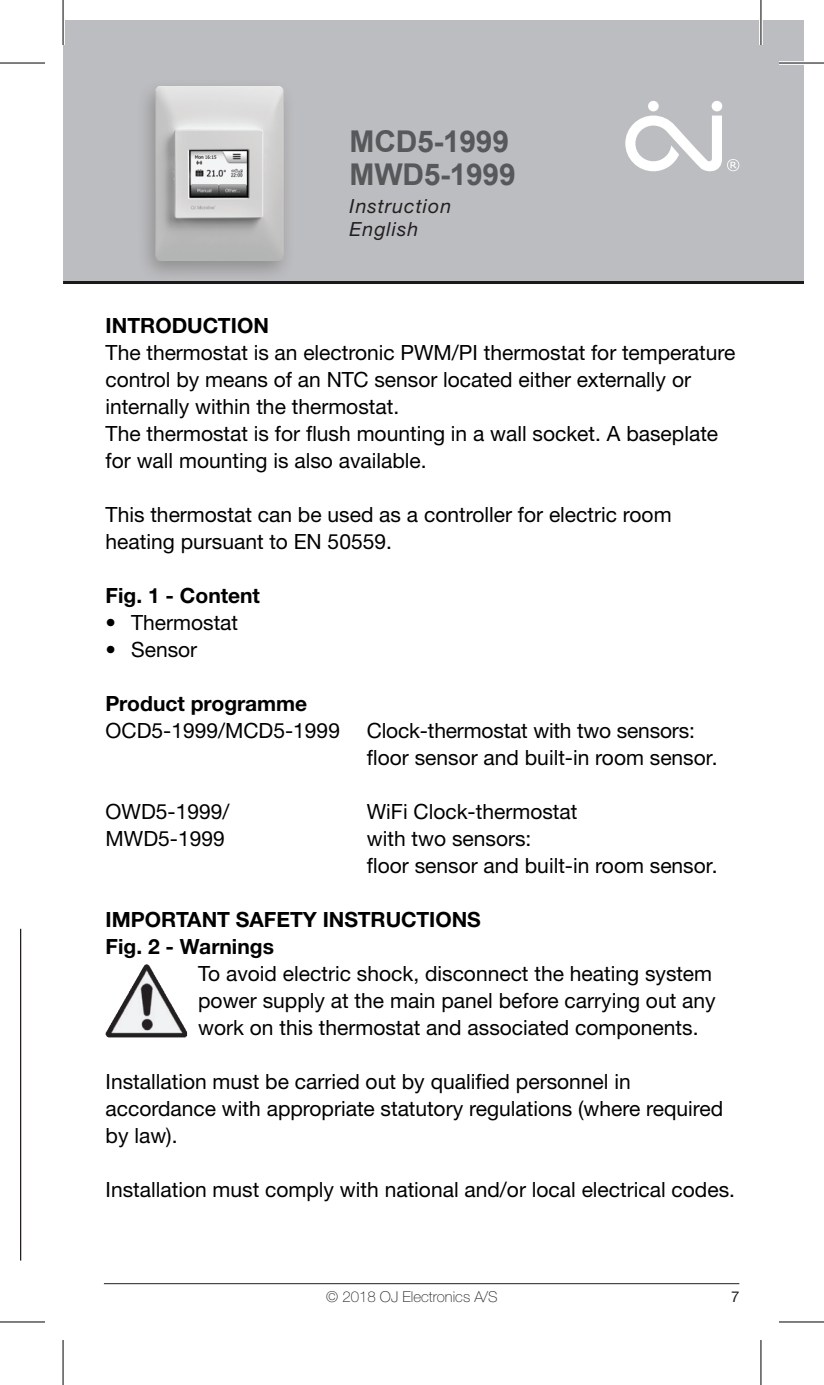
<style>
.page{position:relative;width:824px;height:1385px;background:#fff}
.page>*{position:absolute;margin:0;border:0;box-sizing:border-box;transform-origin:0 0}
.t1{font:700 30px/33px "Arial";letter-spacing:-.01em;color:#57585a}
.t2{font:21px/27px "Helvetica Neue LTW1 G";color:#000}
.t3{font:700 21px/27px "Helvetica Neue LTW1 G";color:#000}
.t4{font:italic 19.5px/23.4px "Helvetica Neue LTW1 G";letter-spacing:.05em;color:#231f20}
.t5{font:100 15px "Helvetica Neue LTW1 G";color:#231f20}
.t6{font:15px "Helvetica Neue LTW1 G";color:#231f20}
</style>
<div class="page">
<div style="left:63px;top:20px;width:740px;height:261px;background:#bcbdc0"></div>
<hr style="left:63px;top:281px;width:740px;height:3px;background:#1a1a18">
<hr style="left:104px;top:1283px;width:635px;height:1px;background:#231f20">
<div style="left:711px;top:101px;width:11px;height:10px;background:#fff;border-radius:50%"></div>
<div style="left:648px;top:101px;width:10px;height:10px;background:#fff;border-radius:50%"></div>
<svg style="left:625px;top:116px;width:114px;height:55px"></svg>
<div style="left:135px;top:78px;width:160px;height:206px;background:#231f20;opacity:.3"></div>
<img style="left:155px;top:86px;width:128px;height:175px">
<img style="left:106px;top:964px;width:81px;height:73px">
<svg style="left:20px;top:929px;width:1px;height:331px"></svg>
<hr style="left:778px;top:61px;width:45px;height:4px;background:#f8f8f8">
<hr style="left:61px;top:0;width:4px;height:45px;background:#fff">
<svg style="left:759px;top:0;width:3px;height:45px"></svg>
<svg style="left:761px;top:1340px;width:1px;height:45px"></svg>
<hr style="left:0;top:62px;width:45px;height:2px;background:#000">
<hr style="left:778px;top:62px;width:45px;height:2px;background:#000">
<hr style="left:0;top:1321px;width:45px;height:1px;background:#000">
<hr style="left:778px;top:1321px;width:45px;height:1px;background:#000">
<hr style="left:62px;top:0;width:2px;height:45px;background:#000">
<hr style="left:62px;top:1340px;width:2px;height:45px;background:#000">
<hr style="left:760px;top:0;width:1px;height:45px;background:#000">
<hr style="left:760px;top:1340px;width:1px;height:45px;background:#000">
<h1 class="t1" style="left:349px;top:126px;width:167px">MCD5-1999<br>MWD5-1999</h1>
<p class="t4" style="left:349px;top:194px;width:103px">Instruction<br>English</p>
<p class="t3" style="left:106px;top:312px;width:165px">INTRODUCTION</p>
<p class="t2" style="left:106px;top:339px;width:631px">The thermostat is an electronic PWM/PI thermostat for temperature control by means of an NTC sensor located either externally or internally within the thermostat.<br>The thermostat is for flush mounting in a wall socket. A baseplate for wall mounting is also available.</p>
<p class="t2" style="left:106px;top:501px;width:567px">This thermostat can be used as a controller for electric room heating pursuant to EN 50559.</p>
<p class="t3" style="left:106px;top:582px;width:156px">Fig. 1 - Content</p>
<p class="t2" style="left:106px;top:609px;width:134px">• Thermostat</p>
<p class="t2" style="left:106px;top:636px;width:93px">• Sensor</p>
<p class="t3" style="left:106px;top:690px;width:203px">Product programme</p>
<p class="t2" style="left:106px;top:717px;width:236px">OCD5-1999/MCD5-1999</p>
<p class="t2" style="left:367px;top:717px;width:352px">Clock-thermostat with two sensors: floor sensor and built-in room sensor.</p>
<p class="t2" style="left:106px;top:798px;width:125px">OWD5-1999/</p>
<p class="t2" style="left:367px;top:798px;width:212px">WiFi Clock-thermostat</p>
<p class="t2" style="left:106px;top:825px;width:121px">MWD5-1999</p>
<p class="t2" style="left:367px;top:825px;width:352px">with two sensors:<br>floor sensor and built-in room sensor.</p>
<p class="t3" style="left:106px;top:906px;width:377px">IMPORTANT SAFETY INSTRUCTIONS<br>Fig. 2 - Warnings</p>
<p class="t2" style="left:198px;top:960px;width:519px">To avoid electric shock, disconnect the heating system power supply at the main panel before carrying out any work on this thermostat and associated components.</p>
<p class="t2" style="left:106px;top:1068px;width:619px">Installation must be carried out by qualified personnel in accordance with appropriate statutory regulations (where required by law).</p>
<p class="t2" style="left:106px;top:1176px;width:630px">Installation must comply with national and/or local electrical codes.</p>
<p class="t5" style="left:326px;top:1288px;width:173px">© 2018 OJ Electronics A/S</p>
<p class="t6" style="left:730px;top:1287px;width:10px">7</p>
</div>
